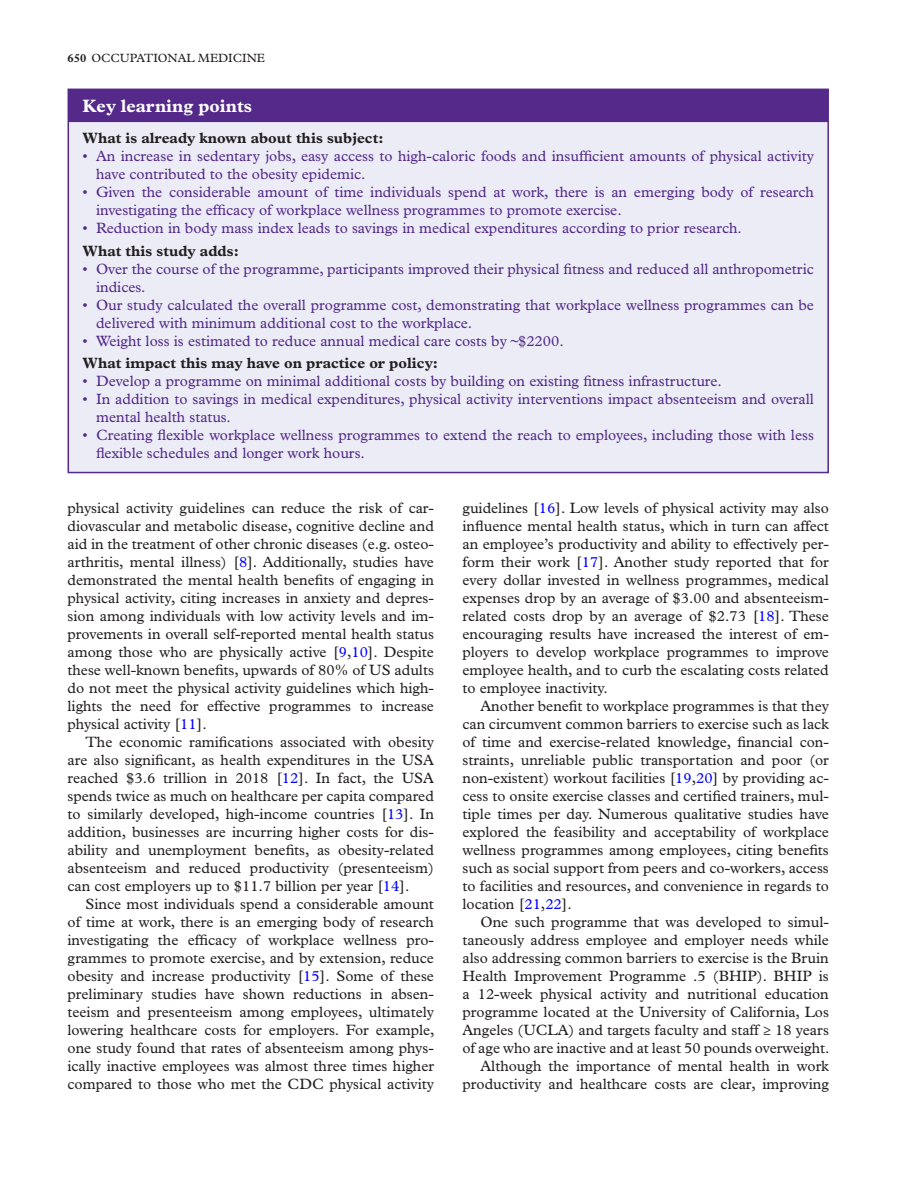
<style>
.page{position:relative;width:919px;height:1187px;background:#fff}
.page>*{position:absolute;margin:0;border:0;box-sizing:border-box;transform-origin:0 0}
.t1{font:700 18px "Plantin Std";color:#fff}
.t2{font:15px/18px "Plantin Std";color:#231f20;text-align:justify}
.t3{font:15px/18px "Plantin Std";color:#542989}
.t4{font:700 15px "Plantin Std";color:#231f20}
.t5{font:12px "Plantin Std";color:#231f20}
.s1{font-weight:700}
.s2{color:#00f}
</style>
<div class="page">
<div style="left:68px;top:89px;width:760px;height:383px;background:#ebecf5"></div>
<div style="left:68px;top:89px;width:760px;height:33px;background:#542989"></div>
<div style="left:68px;top:89px;width:760px;height:384px;border:2px solid #542989"></div>
<p class="t5" style="left:68px;top:51px;width:199px"><span class="s1">650</span> OCCUPATIONAL MEDICINE</p>
<p class="t1" style="left:82px;top:95px;width:171px">Key learning points</p>
<p class="t4" style="left:82px;top:129px;width:302px">What is already known about this subject:</p>
<p class="t3" style="left:96px;top:147px;width:719px;text-indent:-14px">• An increase in sedentary jobs, easy access to high-caloric foods and insufficient amounts of physical activity have contributed to the obesity epidemic.</p>
<p class="t3" style="left:96px;top:183px;width:719px;text-indent:-14px">• Given the considerable amount of time individuals spend at work, there is an emerging body of research investigating the efficacy of workplace wellness programmes to promote exercise.</p>
<p class="t3" style="left:82px;top:219px;width:661px">• Reduction in body mass index leads to savings in medical expenditures according to prior research.</p>
<p class="t4" style="left:82px;top:241px;width:158px">What this study adds:</p>
<p class="t3" style="left:96px;top:260px;width:719px;text-indent:-14px">• Over the course of the programme, participants improved their physical fitness and reduced all anthropometric indices.</p>
<p class="t3" style="left:96px;top:296px;width:719px;text-indent:-14px">• Our study calculated the overall programme cost, demonstrating that workplace wellness programmes can be delivered with minimum additional cost to the workplace.</p>
<p class="t3" style="left:82px;top:332px;width:483px">• Weight loss is estimated to reduce annual medical care costs by ~$2200.</p>
<p class="t4" style="left:82px;top:354px;width:357px">What impact this may have on practice or policy:</p>
<p class="t3" style="left:82px;top:372px;width:641px">• Develop a programme on minimal additional costs by building on existing fitness infrastructure.</p>
<p class="t3" style="left:96px;top:390px;width:719px;text-indent:-14px">• In addition to savings in medical expenditures, physical activity interventions impact absenteeism and overall mental health status.</p>
<p class="t3" style="left:96px;top:426px;width:719px;text-indent:-14px">• Creating flexible workplace wellness programmes to extend the reach to employees, including those with less flexible schedules and longer work hours.</p>
<p class="t2" style="left:68px;top:499px;width:368px">physical activity guidelines can reduce the risk of car&shy;diovascular and metabolic disease, cognitive decline and aid in the treatment of other chronic diseases (e.g. osteo&shy;arthritis, mental illness) [<span class="s2">8</span>]. Additionally, studies have demonstrated the mental health benefits of engaging in physical activity, citing increases in anxiety and depres&shy;sion among individuals with low activity levels and im&shy;provements in overall self-reported mental health status among those who are physically active [<span class="s2">9</span>,<span class="s2">10</span>]. Despite these well-known benefits, upwards of 80% of US adults do not meet the physical activity guidelines which high&shy;lights the need for effective programmes to increase physical activity [<span class="s2">11</span>].</p>
<p class="t2" style="left:68px;top:733px;width:368px;text-indent:18px">The economic ramifications associated with obesity are also significant, as health expenditures in the USA reached $3.6 trillion in 2018 [<span class="s2">12</span>]. In fact, the USA spends twice as much on healthcare per capita compared to similarly developed, high-income countries [<span class="s2">13</span>]. In addition, businesses are incurring higher costs for dis&shy;ability and unemployment benefits, as obesity-related absenteeism and reduced productivity (presenteeism) can cost employers up to $11.7 billion per year [<span class="s2">14</span>].</p>
<p class="t2" style="left:68px;top:895px;width:368px;text-indent:18px">Since most individuals spend a considerable amount of time at work, there is an emerging body of research investigating the efficacy of workplace wellness pro&shy;grammes to promote exercise, and by extension, reduce obesity and increase productivity [<span class="s2">15</span>]. Some of these preliminary studies have shown reductions in absen&shy;teeism and presenteeism among employees, ultimately lowering healthcare costs for employers. For example, one study found that rates of absenteeism among phys&shy;ically inactive employees was almost three times higher compared to those who met the CDC physical activity</p>
<p class="t2" style="left:462px;top:499px;width:368px">guidelines [<span class="s2">16</span>]. Low levels of physical activity may also influence mental health status, which in turn can affect an employee’s productivity and ability to effectively per&shy;form their work [<span class="s2">17</span>]. Another study reported that for every dollar invested in wellness programmes, medical expenses drop by an average of $3.00 and absenteeism&shy;related costs drop by an average of $2.73 [<span class="s2">18</span>]. These encouraging results have increased the interest of em&shy;ployers to develop workplace programmes to improve employee health, and to curb the escalating costs related to employee inactivity.</p>
<p class="t2" style="left:462px;top:697px;width:368px;text-indent:18px">Another benefit to workplace programmes is that they can circumvent common barriers to exercise such as lack of time and exercise-related knowledge, financial con&shy;straints, unreliable public transportation and poor (or non-existent) workout facilities [<span class="s2">19</span>,<span class="s2">20</span>] by providing ac&shy;cess to onsite exercise classes and certified trainers, mul&shy;tiple times per day. Numerous qualitative studies have explored the feasibility and acceptability of workplace wellness programmes among employees, citing benefits such as social support from peers and co-workers, access to facilities and resources, and convenience in regards to location [<span class="s2">21</span>,<span class="s2">22</span>].</p>
<p class="t2" style="left:462px;top:913px;width:368px;text-align:right">One such programme that was developed to simul&shy;taneously address employee and employer needs while also addressing common barriers to exercise is the Bruin Health Improvement Programme .5 (BHIP). BHIP is a 12-week physical activity and nutritional education programme located at the University of California, Los Angeles (UCLA) and targets faculty and staff ≥ 18 years of age who are inactive and at least 50 pounds overweight.<br>Although the importance of mental health in work productivity and healthcare costs are clear, improving</p>
</div>
